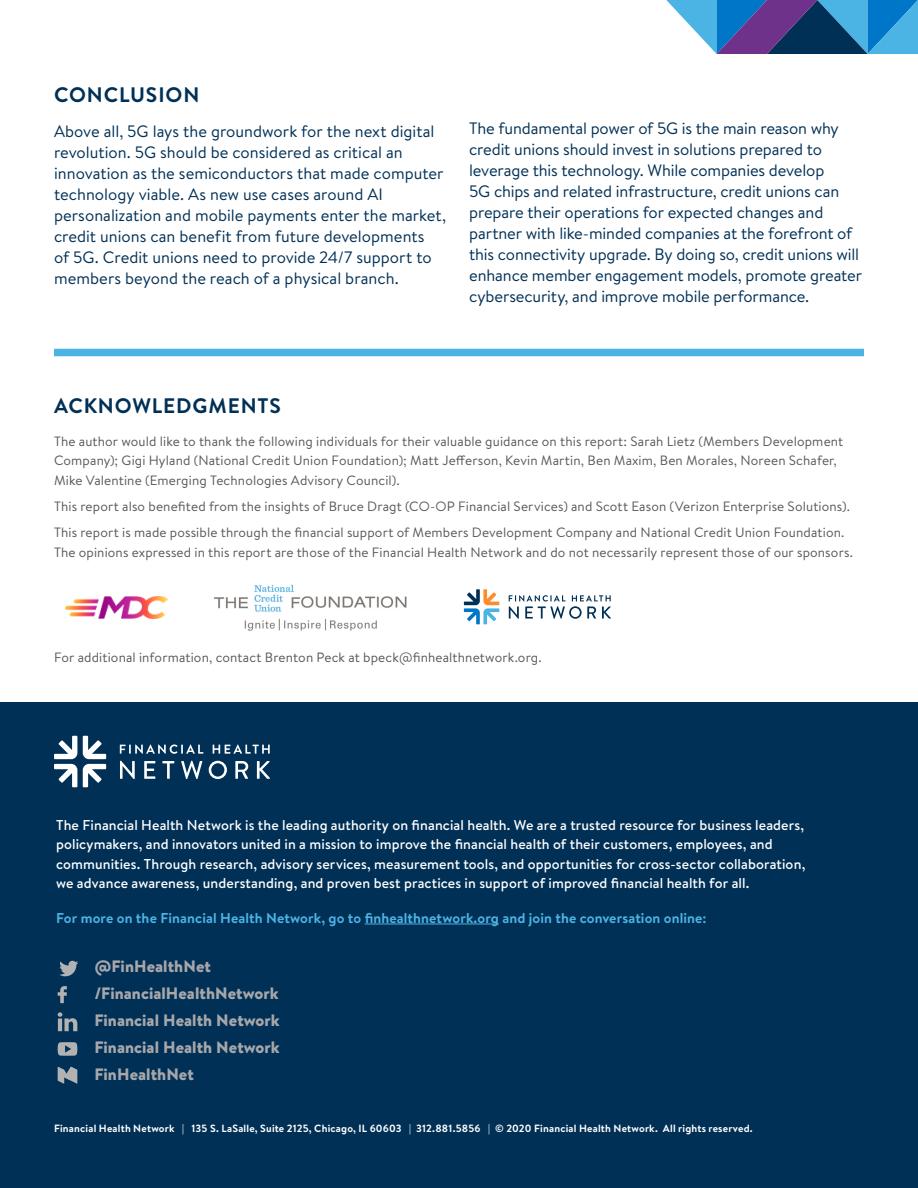
<style>
.page{position:relative;width:918px;height:1188px;background:#fff}
.page>*{position:absolute;margin:0;border:0;box-sizing:border-box;transform-origin:0 0}
.H2_-_paragraph_title{font:700 21px "Brandon Text";letter-spacing:.04em;color:#003056}
.P_-_paragraph{font:16.5px/21px "Brandon Text";letter-spacing:-.005em;color:#003056}
.Body_Text_-_Align_Le{font:900 16.5px "Brandon Text";letter-spacing:.005em;color:#a7a7aa}
.Body_Text_-_Align_Le-2{font:500 14.25px/19.5px "Brandon Text";letter-spacing:.01em;color:#fff}
.Body_Text_-_Align_Le-3{font:700 14.25px "Brandon Text";letter-spacing:.01em;color:#4cb4e5}
.Body_Text_-_Align_Le-4{font:13.5px/19.5px "Brandon Text";letter-spacing:.01em;color:#57585a}
.P_-_paragraph-2{font:700 10.5px "Brandon Text";letter-spacing:.02em;color:#fff}
</style>
<div class="page">
<div style="left:0;top:702px;width:918px;height:486px;background:#003056"></div>
<hr style="left:365px;top:924px;width:134px;height:1px;background:#4cb4e5">
<svg style="left:120px;top:745px;width:83px;height:9px"></svg>
<svg style="left:213px;top:745px;width:57px;height:9px"></svg>
<svg style="left:120px;top:761px;width:15px;height:18px"></svg>
<svg style="left:144px;top:761px;width:11px;height:18px"></svg>
<svg style="left:162px;top:761px;width:12px;height:18px"></svg>
<svg style="left:181px;top:761px;width:21px;height:18px"></svg>
<svg style="left:209px;top:761px;width:18px;height:18px"></svg>
<svg style="left:235px;top:761px;width:13px;height:18px"></svg>
<svg style="left:257px;top:761px;width:13px;height:18px"></svg>
<svg style="left:54px;top:736px;width:23px;height:51px"></svg>
<svg style="left:83px;top:736px;width:23px;height:51px"></svg>
<svg style="left:58px;top:1067px;width:19px;height:17px"></svg>
<svg style="left:58px;top:1042px;width:19px;height:14px"></svg>
<svg style="left:58px;top:986px;width:9px;height:17px"></svg>
<svg style="left:59px;top:961px;width:19px;height:15px"></svg>
<svg style="left:58px;top:1012px;width:19px;height:19px"></svg>
<img style="left:214px;top:584px;width:193px;height:47px">
<img style="left:65px;top:597px;width:103px;height:22px">
<svg style="left:509px;top:595px;width:102px;height:24px"></svg>
<svg style="left:464px;top:589px;width:35px;height:35px"></svg>
<div style="left:54px;top:349px;width:810px;height:7px;background:#4cb4e5"></div>
<svg style="left:666px;top:0;width:252px;height:54px"></svg>
<h2 class="H2_-_paragraph_title" style="left:54px;top:81px;width:147px">CONCLUSION</h2>
<p class="P_-_paragraph" style="left:54px;top:120px;width:394px">Above all, 5G lays the groundwork for the next digital revolution. 5G should be considered as critical an innovation as the semiconductors that made computer technology viable. As new use cases around AI personalization and mobile payments enter the market, credit unions can benefit from future developments<br>of 5G. Credit unions need to provide 24/7 support to members beyond the reach of a physical branch.</p>
<p class="P_-_paragraph" style="left:469px;top:117px;width:395px">The fundamental power of 5G is the main reason why credit unions should invest in solutions prepared to leverage this technology. While companies develop<br>5G chips and related infrastructure, credit unions can prepare their operations for expected changes and partner with like-minded companies at the forefront of this connectivity upgrade. By doing so, credit unions will enhance member engagement models, promote greater cybersecurity, and improve mobile performance.</p>
<h2 class="H2_-_paragraph_title" style="left:54px;top:391px;width:228px">ACKNOWLEDGMENTS</h2>
<p class="Body_Text_-_Align_Le-4" style="left:54px;top:431px;width:791px">The author would like to thank the following individuals for their valuable guidance on this report: Sarah Lietz (Members Development<br>Company); Gigi Hyland (National Credit Union Foundation); Matt Jefferson, Kevin Martin, Ben Maxim, Ben Morales, Noreen Schafer,<br>Mike Valentine (Emerging Technologies Advisory Council).</p>
<p class="Body_Text_-_Align_Le-4" style="left:54px;top:496px;width:797px">This report also benefited from the insights of Bruce Dragt (CO-OP Financial Services) and Scott Eason (Verizon Enterprise Solutions).</p>
<p class="Body_Text_-_Align_Le-4" style="left:54px;top:523px;width:801px">This report is made possible through the financial support of Members Development Company and National Credit Union Foundation.<br>The opinions expressed in this report are those of the Financial Health Network and do not necessarily represent those of our sponsors.</p>
<p class="Body_Text_-_Align_Le-4" style="left:54px;top:647px;width:489px">For additional information, contact Brenton Peck at bpeck@finhealthnetwork.org.</p>
<p class="Body_Text_-_Align_Le-2" style="left:56px;top:815px;width:751px">The Financial Health Network is the leading authority on financial health. We are a trusted resource for business leaders, policymakers, and innovators united in a mission to improve the financial health of their customers, employees, and communities. Through research, advisory services, measurement tools, and opportunities for cross-sector collaboration, we advance awareness, understanding, and proven best practices in support of improved financial health for all.</p>
<p class="Body_Text_-_Align_Le-3" style="left:56px;top:908px;width:652px">For more on the Financial Health Network, go to finhealthnetwork.org and join the conversation online:</p>
<p class="Body_Text_-_Align_Le" style="left:94px;top:955px;width:118px">@FinHealthNet</p>
<p class="Body_Text_-_Align_Le" style="left:94px;top:982px;width:186px">/FinancialHealthNetwork</p>
<p class="Body_Text_-_Align_Le" style="left:94px;top:1009px;width:187px">Financial Health Network</p>
<p class="Body_Text_-_Align_Le" style="left:94px;top:1036px;width:187px">Financial Health Network</p>
<p class="Body_Text_-_Align_Le" style="left:94px;top:1063px;width:101px">FinHealthNet</p>
<p class="P_-_paragraph-2" style="left:54px;top:1121px;width:700px">Financial Health Network | 135 S. LaSalle, Suite 2125, Chicago, IL 60603 | 312.881.5856 | © 2020 Financial Health Network. All rights reserved.</p>
</div>
